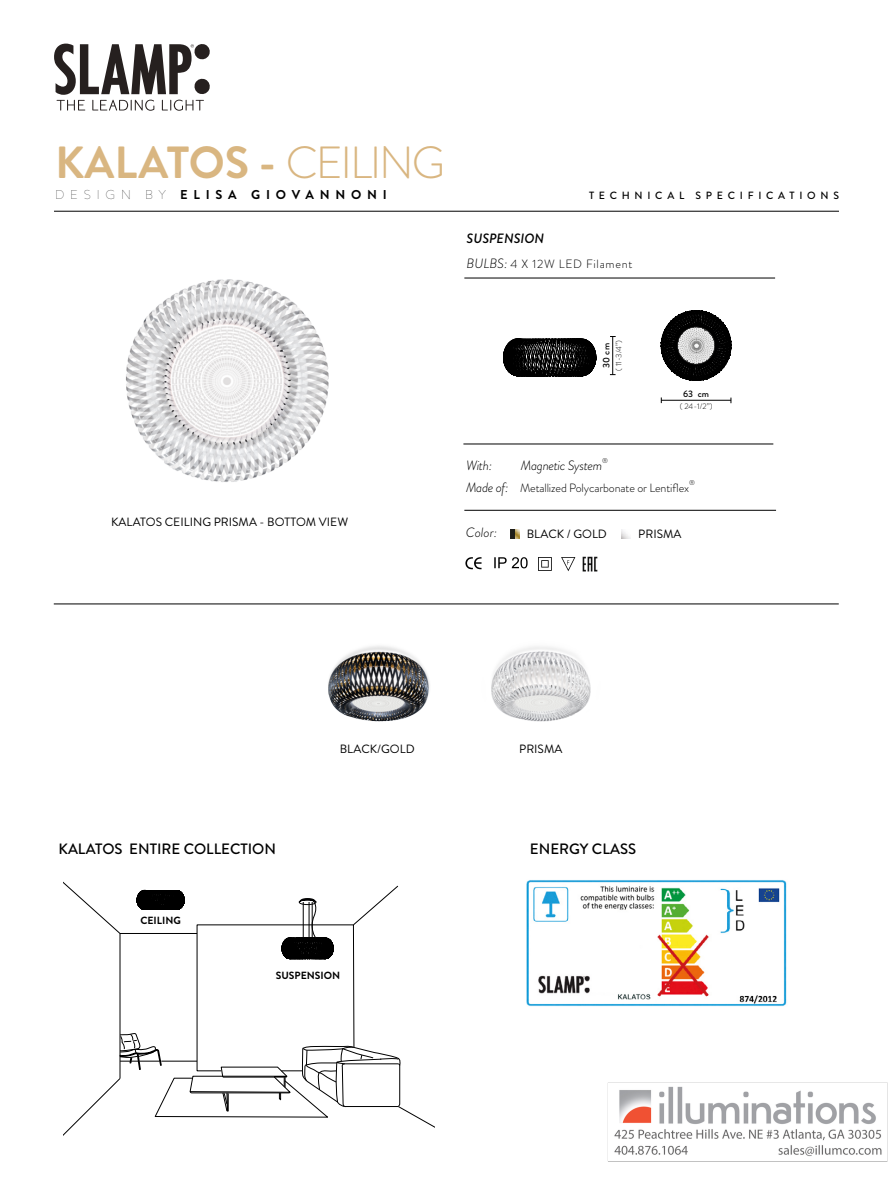
<style>
.page{position:relative;width:893px;height:1178px;background:#fff}
.page>*{position:absolute;margin:0;border:0;box-sizing:border-box;transform-origin:0 0}
.t1{font:700 45px "Brandon Grotesque";color:#d9b681}
.t2{font:500 15px "Brandon Grotesque";color:#000}
.t3{font:italic 300 13.5px "Brandon Grotesque";letter-spacing:-.025em;color:#000}
.t4{font:italic 500 13.5px "Brandon Grotesque";color:#000}
.t5{font:700 12.9px "Brandon Grotesque";letter-spacing:.45em;color:#000}
.t6{font:12px "Brandon Grotesque";color:#000}
.t7{font:300 12px "Brandon Grotesque";letter-spacing:-.01em;color:#000}
.t8{font:300 12px "Brandon Grotesque";letter-spacing:.06em;color:#000}
.t9{font:500 10.5px "Brandon Grotesque";letter-spacing:.45em;color:#000}
.t10{font:700 10.35px "Brandon Grotesque";color:#000}
.t11{font:500 9.45px "Brandon Grotesque";letter-spacing:.01em;color:#000}
.t12{font:300 8.1px "Brandon Grotesque";color:#000}
.t13{font:300 7.05px "Brandon Grotesque";color:#000}
.s1{font-weight:300}
.s2{font-weight:100}
.s3{font-style:italic;font-size:13.5px}
</style>
<div class="page">
<img style="left:53px;top:43px;width:835px;height:1119px">
<h1 class="t1" style="left:55px;top:131px;width:392px">KALATOS - <span class="s1">CEILING</span></h1>
<p class="t5" style="left:55px;top:186px;width:333px"><span class="s2">DESIGN BY</span> ELISA GIOVANNONI</p>
<p class="t9" style="left:589px;top:189px;width:251px">TECHNICAL SPECIFICATIONS</p>
<p class="t4" style="left:467px;top:229px;width:79px">SUSPENSION</p>
<p class="t8" style="left:467px;top:255px;width:167px"><span class="s3">BULBS:</span> 4 X 12W LED Filament</p>
<p class="t6" style="left:111px;top:514px;width:239px">KALATOS CEILING PRISMA - BOTTOM VIEW</p>
<p class="t11" style="left:600px;top:368px;width:26px;rotate:-90deg">30 cm</p>
<p class="t12" style="left:613px;top:371px;width:33px;rotate:-90deg">( 11-3/4”)</p>
<p class="t11" style="left:683px;top:387px;width:27px">63 cm</p>
<p class="t12" style="left:680px;top:401px;width:34px">( 24-1/2”)</p>
<p class="t3" style="left:466px;top:456px;width:28px">With:</p>
<p class="t3" style="left:521px;top:456px;width:83px">Magnetic System</p>
<p class="t13" style="left:602px;top:455px;width:7px">®</p>
<p class="t7" style="left:466px;top:480px;width:225px"><span class="s3">Made of:</span> Metallized Polycarbonate or Lentiflex</p>
<p class="t13" style="left:689px;top:478px;width:7px">®</p>
<p class="t3" style="left:466px;top:523px;width:33px">Color:</p>
<p class="t6" style="left:527px;top:525px;width:82px">BLACK / GOLD</p>
<p class="t6" style="left:638px;top:525px;width:45px">PRISMA</p>
<p class="t2" style="left:58px;top:838px;width:219px">KALATOS ENTIRE COLLECTION</p>
<p class="t10" style="left:140px;top:913px;width:42px">CEILING</p>
<p class="t6" style="left:340px;top:740px;width:76px">BLACK/GOLD</p>
<p class="t6" style="left:519px;top:740px;width:45px">PRISMA</p>
<p class="t2" style="left:530px;top:838px;width:108px">ENERGY CLASS</p>
<p class="t10" style="left:276px;top:968px;width:66px">SUSPENSION</p>
</div>
